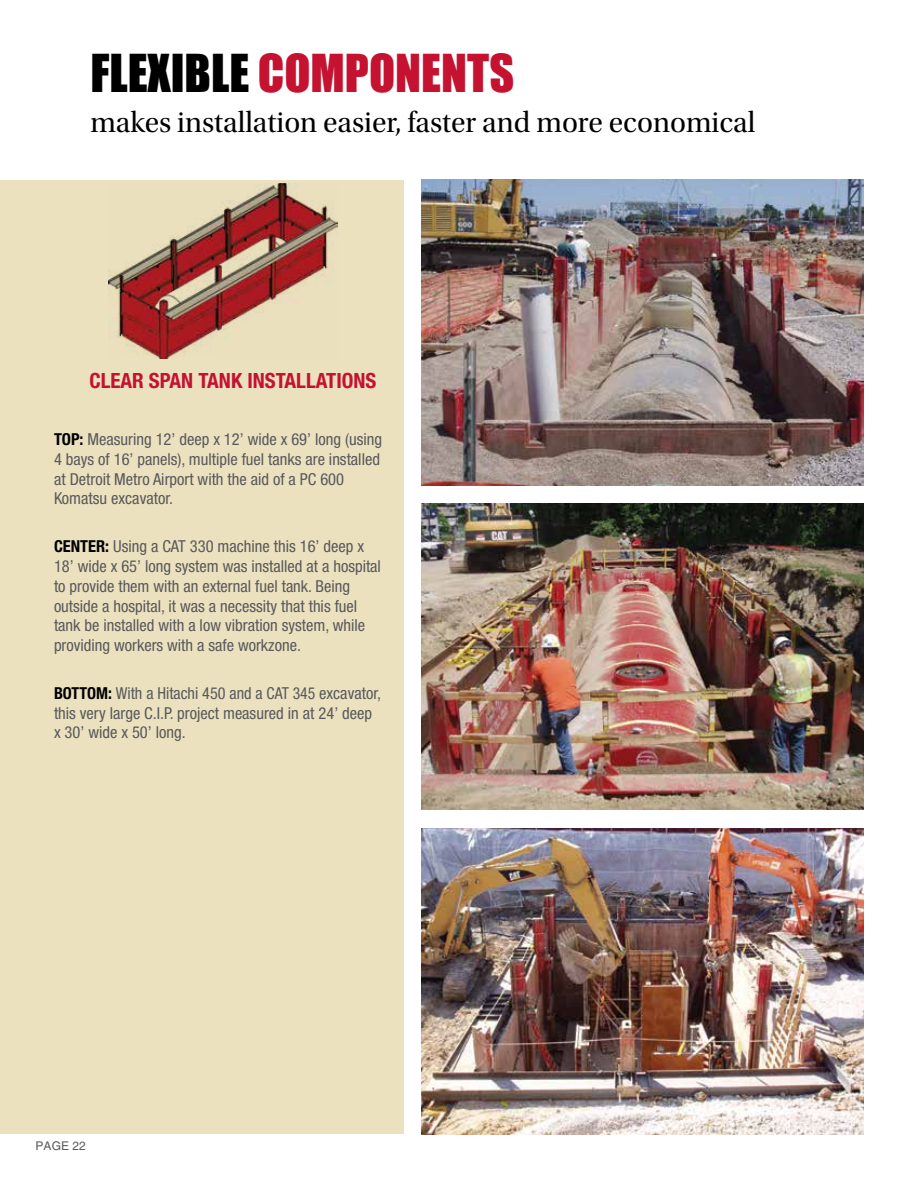
<style>
.page{position:relative;width:918px;height:1188px;background:#fff}
.page>*{position:absolute;margin:0;border:0;box-sizing:border-box;transform-origin:0 0}
.t1{font:48px "Impact";color:#c41230}
.t2{font:30px "Utopia Std Subh";color:#000}
.t3{font:700 condensed 21px "Helvetica Neue";color:#c41230}
.t4{font:condensed 16.5px/19.8px "Helvetica Neue";color:#58595b}
.t5{font:12px "Helvetica";color:#58595b}
.s1{color:#000}
.s2{font-weight:700;color:#000}
</style>
<div class="page">
<div style="left:0;top:180px;width:404px;height:953px;background:#ece1bf"></div>
<img style="left:421px;top:503px;width:443px;height:306px">
<img style="left:421px;top:180px;width:443px;height:306px">
<img style="left:421px;top:828px;width:443px;height:306px">
<img style="left:109px;top:183px;width:229px;height:176px">
<h1 class="t1" style="left:90px;top:36px;width:425px"><span class="s1">FLEXIBLE</span> COMPONENTS</h1>
<h2 class="t2" style="left:90px;top:107px;width:667px">makes installation easier, faster and more economical</h2>
<p class="t3" style="left:89px;top:368px;width:288px">CLEAR SPAN TANK INSTALLATIONS</p>
<p class="t4" style="left:54px;top:429px;width:330px"><span class="s2">TOP:</span> Measuring 12’ deep x 12’ wide x 69’ long (using 4 bays of 16’ panels), multiple fuel tanks are installed at Detroit Metro Airport with the aid of a PC 600<br>Komatsu excavator.</p>
<p class="t4" style="left:54px;top:536px;width:329px"><span class="s2">CENTER:</span> Using a CAT 330 machine this 16’ deep x 18’ wide x 65’ long system was installed at a hospital to provide them with an external fuel tank. Being outside a hospital, it was a necessity that this fuel tank be installed with a low vibration system, while providing workers with a safe workzone.</p>
<p class="t4" style="left:54px;top:683px;width:329px"><span class="s2">BOTTOM:</span> With a Hitachi 450 and a CAT 345 excavator, this very large C.I.P. project measured in at 24’ deep x 30’ wide x 50’ long.</p>
<p class="t5" style="left:36px;top:1139px;width:52px">PAGE 22</p>
</div>
